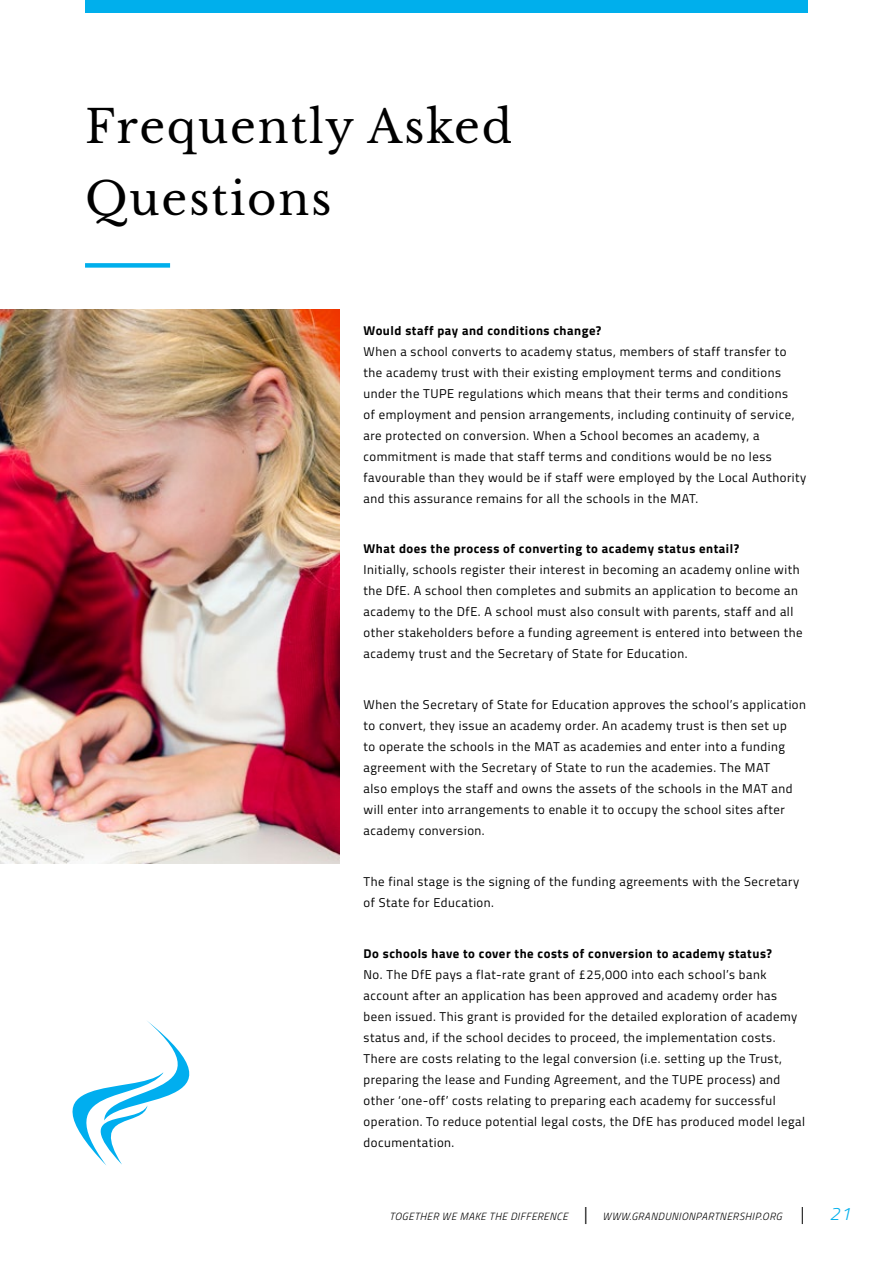
<style>
.page{position:relative;width:893px;height:1263px;background:#fff}
.page>*{position:absolute;margin:0;border:0;box-sizing:border-box;transform-origin:0 0}
.t1{font:45px/72px "Libre Baskerville";letter-spacing:.04em;color:#000}
.t2{font:italic 300 18px "Titillium Web";color:#00afec}
.t3{font:12.75px/21px "Titillium Web";letter-spacing:.04em;color:#000}
.t4{font:700 12.75px "Titillium Web";letter-spacing:.04em;color:#000}
.t5{font:italic 300 10.5px "Titillium Web";letter-spacing:.05em;color:#000}
.s1{font-size:18px}
</style>
<div class="page">
<img style="left:0;top:310px;width:339px;height:553px">
<div style="left:85px;top:263px;width:85px;height:5px;background:#00afec"></div>
<svg style="left:73px;top:1021px;width:116px;height:144px"></svg>
<div style="left:85px;top:0;width:723px;height:13px;background:#00afec"></div>
<h1 class="t1" style="left:85px;top:91px;width:429px">Frequently Asked<br>Questions</h1>
<p class="t4" style="left:364px;top:320px;width:239px">Would staff pay and conditions change?</p>
<p class="t3" style="left:364px;top:340px;width:444px">When a school converts to academy status, members of staff transfer to the academy trust with their existing employment terms and conditions under the TUPE regulations which means that their terms and conditions<br>of employment and pension arrangements, including continuity of service, are protected on conversion. When a School becomes an academy, a commitment is made that staff terms and conditions would be no less favourable than they would be if staff were employed by the Local Authority and this assurance remains for all the schools in the MAT.</p>
<p class="t4" style="left:364px;top:539px;width:377px">What does the process of converting to academy status entail?</p>
<p class="t3" style="left:364px;top:559px;width:441px">Initially, schools register their interest in becoming an academy online with the DfE. A school then completes and submits an application to become an academy to the DfE. A school must also consult with parents, staff and all other stakeholders before a funding agreement is entered into between the academy trust and the Secretary of State for Education.</p>
<p class="t3" style="left:364px;top:694px;width:444px">When the Secretary of State for Education approves the school’s application to convert, they issue an academy order. An academy trust is then set up<br>to operate the schools in the MAT as academies and enter into a funding agreement with the Secretary of State to run the academies. The MAT<br>also employs the staff and owns the assets of the schools in the MAT and will enter into arrangements to enable it to occupy the school sites after academy conversion.</p>
<p class="t3" style="left:364px;top:870px;width:437px">The final stage is the signing of the funding agreements with the Secretary of State for Education.</p>
<p class="t4" style="left:364px;top:943px;width:410px">Do schools have to cover the costs of conversion to academy status?</p>
<p class="t3" style="left:364px;top:963px;width:443px">No. The DfE pays a flat-rate grant of £25,000 into each school’s bank account after an application has been approved and academy order has been issued. This grant is provided for the detailed exploration of academy status and, if the school decides to proceed, the implementation costs.<br>There are costs relating to the legal conversion (i.e. setting up the Trust, preparing the lease and Funding Agreement, and the TUPE process) and other ‘one-off’ costs relating to preparing each academy for successful operation. To reduce potential legal costs, the DfE has produced model legal documentation.</p>
<p class="t5" style="left:390px;top:1209px;width:416px">TOGETHER WE MAKE THE DIFFERENCE <span class="s1">|</span> WWW.GRANDUNIONPARTNERSHIP.ORG <span class="s1">|</span></p>
<h2 class="t2" style="left:830px;top:1201px;width:22px">21</h2>
</div>
